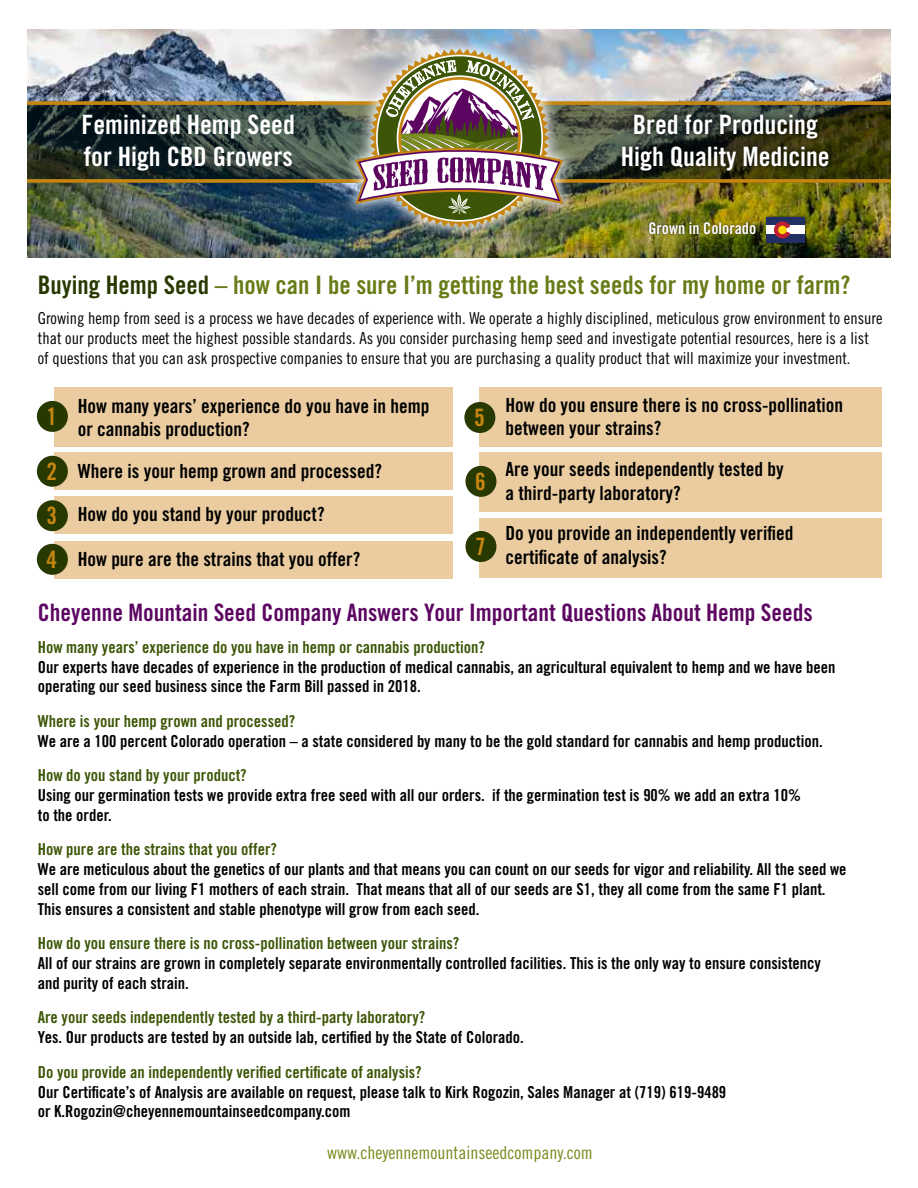
<style>
.page{position:relative;width:918px;height:1188px;background:#fff}
.page>*{position:absolute;margin:0;border:0;box-sizing:border-box;transform-origin:0 0}
.t1{font:26.7px/32px "Trade Gothic Bold Cond Twenty";color:#fff}
.t2{font:25.5px "Trade Gothic Bold Cond Twenty";color:#677b16}
.t3{font:24px "Trade Gothic Bold Cond Twenty";color:#5c0661}
.t4{font:24px/43.7px "Trade Gothic Bold Cond Twenty";color:#c68612}
.t5{font:19.5px/23.4px "Trade Gothic Bold Cond Twenty";color:#000}
.t6{font:18px "Trade Gothic Cond Eighteen";color:#768c1d}
.t7{font:16.5px/19.8px "Trade Gothic Bold Cond Twenty";color:#000}
.t8{font:16.5px/19.8px "Trade Gothic Cond Eighteen";color:#000}
.t9{font:16.5px "Trade Gothic Bold Cond Twenty";color:#3c5506}
.t10{font:16.2px "Trade Gothic Bold Cond Twenty";color:#fff}
.s1{color:#283900}
</style>
<div class="page">
<div style="left:480px;top:453px;width:402px;height:59px;background:#eacca0"></div>
<div style="left:480px;top:518px;width:402px;height:60px;background:#eacca0"></div>
<div style="left:54px;top:388px;width:399px;height:59px;background:#eacca0"></div>
<div style="left:480px;top:388px;width:402px;height:59px;background:#eacca0"></div>
<div style="left:54px;top:541px;width:399px;height:38px;background:#eacca0"></div>
<div style="left:54px;top:497px;width:399px;height:37px;background:#eacca0"></div>
<div style="left:54px;top:452px;width:399px;height:38px;background:#eacca0"></div>
<div style="left:37px;top:456px;width:31px;height:31px;background:#283900;border-radius:50%"></div>
<div style="left:37px;top:401px;width:31px;height:31px;background:#283900;border-radius:50%"></div>
<img style="left:27px;top:29px;width:864px;height:228px">
<svg style="left:28px;top:105px;width:863px;height:74px;background:#2e3a30"></svg>
<svg style="left:27px;top:101px;width:864px;height:4px;background:#be851c"></svg>
<svg style="left:27px;top:179px;width:864px;height:4px;background:#b77e12"></svg>
<div style="left:342px;top:36px;width:234px;height:205px;background:#fff;opacity:.9"></div>
<img style="left:355px;top:49px;width:208px;height:179px">
<div style="left:615px;top:106px;width:221px;height:72px;background:#000;opacity:.75"></div>
<div style="left:647px;top:215px;width:160px;height:30px;background:#000;opacity:.75"></div>
<div style="left:766px;top:217px;width:39px;height:26px;background:#212f64"></div>
<div style="left:766px;top:226px;width:39px;height:8px;background:#fff"></div>
<svg style="left:774px;top:221px;width:16px;height:17px"></svg>
<div style="left:778px;top:226px;width:9px;height:8px;background:#fed700;border-radius:50%"></div>
<div style="left:37px;top:500px;width:31px;height:31px;background:#283900;border-radius:50%"></div>
<div style="left:37px;top:544px;width:31px;height:31px;background:#283900;border-radius:50%"></div>
<div style="left:464px;top:402px;width:31px;height:31px;background:#283900;border-radius:50%"></div>
<div style="left:465px;top:466px;width:31px;height:31px;background:#283900;border-radius:50%"></div>
<div style="left:465px;top:531px;width:31px;height:31px;background:#283900;border-radius:50%"></div>
<h1 class="t1" style="left:82px;top:108px;width:215px">Feminized Hemp Seed for High CBD Growers</h1>
<h1 class="t1" style="left:621px;top:108px;width:210px;text-align:center">Bred for Producing<br>High Quality Medicine</h1>
<p class="t10" style="left:648px;top:218px;width:109px">Grown in Colorado</p>
<h2 class="t2" style="left:38px;top:270px;width:814px"><span class="s1">Buying Hemp Seed</span> – how can I be sure I’m getting the best seeds for my home or farm?</h2>
<p class="t8" style="left:38px;top:308px;width:846px">Growing hemp from seed is a process we have decades of experience with. We operate a highly disciplined, meticulous grow environment to ensure that our products meet the highest possible standards. As you consider purchasing hemp seed and investigate potential resources, here is a list of questions that you can ask prospective companies to ensure that you are purchasing a quality product that will maximize your investment.</p>
<h3 class="t4" style="left:47px;top:394px;width:12px">1</h3>
<h3 class="t4" style="left:47px;top:449px;width:12px">2</h3>
<h3 class="t4" style="left:47px;top:494px;width:12px">3<br>4</h3>
<p class="t5" style="left:78px;top:394px;width:353px">How many years’ experience do you have in hemp or cannabis production?</p>
<p class="t5" style="left:78px;top:459px;width:306px">Where is your hemp grown and processed?</p>
<p class="t5" style="left:78px;top:502px;width:248px">How do you stand by your product?</p>
<p class="t5" style="left:78px;top:548px;width:284px">How pure are the strains that you offer?</p>
<h3 class="t4" style="left:474px;top:395px;width:12px">5</h3>
<h3 class="t4" style="left:475px;top:459px;width:12px">6</h3>
<h3 class="t4" style="left:475px;top:524px;width:12px">7</h3>
<p class="t5" style="left:505px;top:393px;width:339px">How do you ensure there is no cross-pollination between your strains?</p>
<p class="t5" style="left:505px;top:458px;width:280px">Are your seeds independently tested by a third-party laboratory?</p>
<p class="t5" style="left:505px;top:521px;width:289px">Do you provide an independently verified certificate of analysis?</p>
<h3 class="t3" style="left:38px;top:598px;width:777px">Cheyenne Mountain Seed Company Answers Your Important Questions About Hemp Seeds</h3>
<p class="t9" style="left:38px;top:637px;width:449px">How many years’ experience do you have in hemp or cannabis production?</p>
<p class="t7" style="left:38px;top:657px;width:799px">Our experts have decades of experience in the production of medical cannabis, an agricultural equivalent to hemp and we have been operating our seed business since the Farm Bill passed in 2018.</p>
<p class="t9" style="left:38px;top:711px;width:259px">Where is your hemp grown and processed?</p>
<p class="t7" style="left:38px;top:731px;width:786px">We are a 100 percent Colorado operation – a state considered by many to be the gold standard for cannabis and hemp production.</p>
<p class="t9" style="left:38px;top:765px;width:210px">How do you stand by your product?</p>
<p class="t7" style="left:38px;top:785px;width:765px">Using our germination tests we provide extra free seed with all our orders. if the germination test is 90% we add an extra 10% to the order.</p>
<p class="t9" style="left:38px;top:839px;width:241px">How pure are the strains that you offer?</p>
<p class="t7" style="left:38px;top:859px;width:810px">We are meticulous about the genetics of our plants and that means you can count on our seeds for vigor and reliability. All the seed we sell come from our living F1 mothers of each strain. That means that all of our seeds are S1, they all come from the same F1 plant.<br>This ensures a consistent and stable phenotype will grow from each seed.</p>
<p class="t9" style="left:38px;top:933px;width:423px">How do you ensure there is no cross-pollination between your strains?</p>
<p class="t7" style="left:38px;top:953px;width:785px">All of our strains are grown in completely separate environmentally controlled facilities. This is the only way to ensure consistency and purity of each strain.</p>
<p class="t9" style="left:38px;top:1007px;width:389px">Are your seeds independently tested by a third-party laboratory?</p>
<p class="t7" style="left:38px;top:1027px;width:488px">Yes. Our products are tested by an outside lab, certified by the State of Colorado.</p>
<p class="t9" style="left:38px;top:1062px;width:385px">Do you provide an independently verified certificate of analysis?</p>
<p class="t7" style="left:38px;top:1082px;width:690px">Our Certificate’s of Analysis are available on request, please talk to Kirk Rogozin, Sales Manager at (719) 619-9489 or K.Rogozin@cheyennemountainseedcompany.com</p>
<p class="t6" style="left:327px;top:1142px;width:267px">www.cheyennemountainseedcompany.com</p>
</div>
